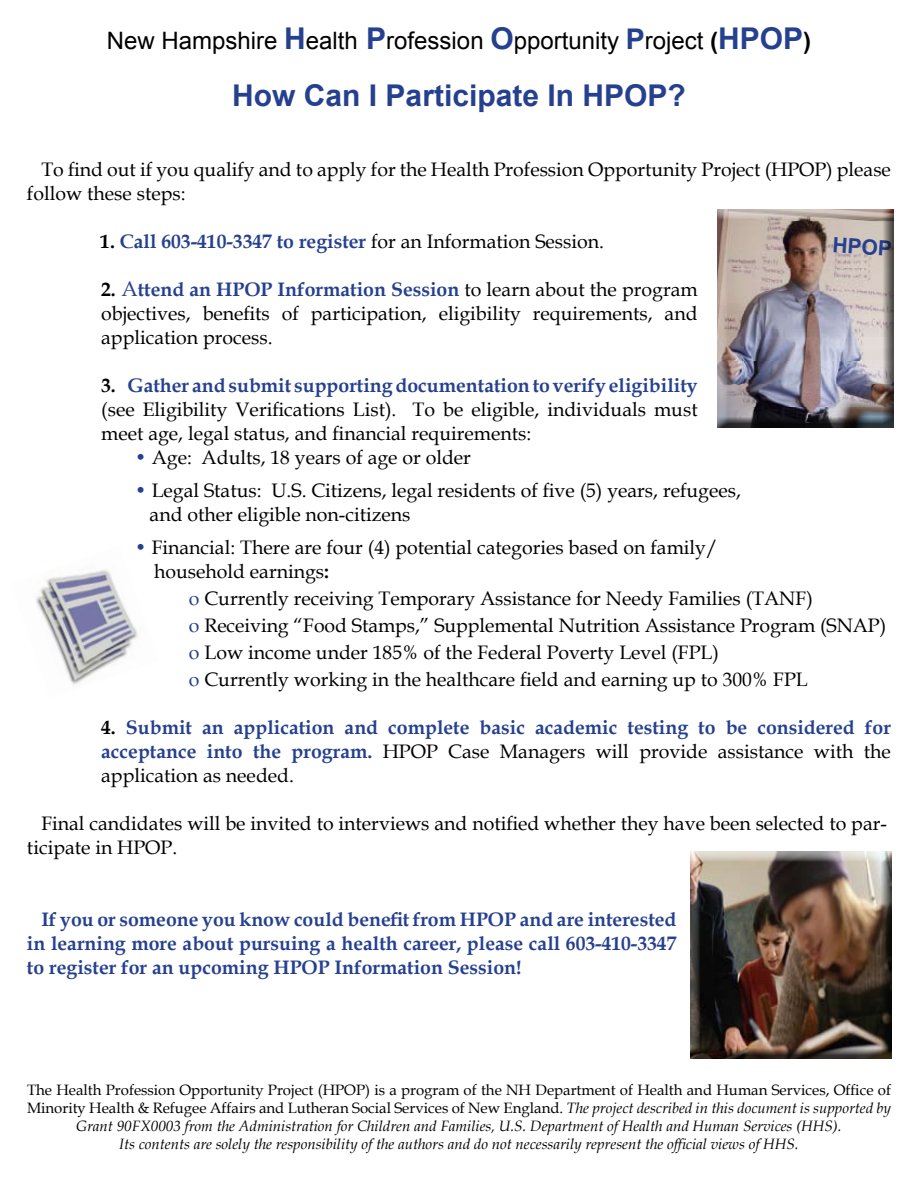
<style>
.page{position:relative;width:918px;height:1188px;background:#fff}
.page>*{position:absolute;margin:0;border:0;box-sizing:border-box;transform-origin:0 0}
.t1{font:700 30px "Arial";color:#25408f}
.t2{font:24px "Arial";color:#000}
.t3{font:700 21px "Arial";color:#25408f}
.t4{font:19.5px/24px "Book Antiqua";color:#000}
.t5{font:700 19.5px/24px "Book Antiqua";color:#25408f;text-align:justify}
.t6{font:italic 15px/18px "Book Antiqua";color:#000;text-align:center}
.s1{font-weight:700;font-size:30px;color:#25408f}
.s2{font-weight:700;font-size:28.5px;color:#25408f}
.s3{font-weight:700}
.s4{color:#000}
.s5{font-weight:400;color:#000}
.s6{font-size:21px;color:#25408f}
.s7{font-weight:700;color:#25408f}
.s8{color:#25408f}
.s9{font-style:normal}
</style>
<div class="page">
<img style="left:35px;top:569px;width:103px;height:116px">
<div style="left:718px;top:208px;width:186px;height:222px;background:#000;opacity:.75"></div>
<div style="left:688px;top:847px;width:206px;height:208px;background:#fff;opacity:.75"></div>
<div style="left:688px;top:852px;width:206px;height:206px;background:#000;opacity:.75"></div>
<p class="t2" style="left:107px;top:25px;width:706px">New Hampshire <span class="s1">H</span>ealth <span class="s1">P</span>rofession <span class="s1">O</span>pportunity <span class="s2">P</span>roject <span class="s3">(</span><span class="s1">HPOP</span><span class="s3">)</span></p>
<h1 class="t1" style="left:232px;top:76px;width:455px">How Can I Participate In HPOP?</h1>
<p class="t4" style="left:27px;top:157px;width:866px;text-indent:14px">To find out if you qualify and to apply for the Health Profession Opportunity Project (HPOP) please follow these steps:</p>
<p class="t5" style="left:100px;top:229px;width:505px"><span class="s4">1.</span> Call 603-410-3347 to register <span class="s5">for an Information Session.</span></p>
<p class="t4" style="left:101px;top:277px;width:598px;text-align:justify"><span class="s3">2.</span> <span class="s6">A</span><span class="s7">ttend an HPOP Information Session</span> to learn about the program objectives, benefits of participation, eligibility requirements, and application process.</p>
<p class="t4" style="left:101px;top:373px;width:598px;text-align:justify"><span class="s3">3.</span> <span class="s7">Gather and submit supporting documentation to verify eligibility </span>(see Eligibility Verifications List). To be eligible, individuals must meet age, legal status, and financial requirements:</p>
<p class="t4" style="left:135px;top:445px;width:338px"><span class="s8">•</span> Age: Adults, 18 years of age or older</p>
<p class="t4" style="left:150px;top:478px;width:593px;text-indent:-15px"><span class="s8">•</span> Legal Status: U.S. Citizens, legal residents of five (5) years, refugees, and other eligible non-citizens</p>
<p class="t4" style="left:154px;top:535px;width:565px;text-indent:-19px"><span class="s8">•</span> Financial: There are four (4) potential categories based on family/ household earnings<span class="s3">:</span></p>
<p class="t4" style="left:189px;top:584px;width:699px;line-height:27px"><span class="s8">o</span> Currently receiving Temporary Assistance for Needy Families (TANF)<br><span class="s8">o</span> Receiving “Food Stamps,” Supplemental Nutrition Assistance Program (SNAP) <span class="s8">o</span> Low income under 185% of the Federal Poverty Level (FPL)<br><span class="s8">o</span> Currently working in the healthcare field and earning up to 300% FPL</p>
<p class="t5" style="left:101px;top:715px;width:791px"><span class="s4">4.</span> Submit an application and complete basic academic testing to be considered for acceptance into the program. <span class="s5">HPOP Case Managers will provide assistance with the application as needed.</span></p>
<p class="t4" style="left:27px;top:811px;width:862px;text-indent:14px">Final candidates will be invited to interviews and notified whether they have been selected to par&shy;ticipate in HPOP.</p>
<p class="t3" style="left:834px;top:230px;width:61px;rotate:4deg">HPOP</p>
<p class="t5" style="left:27px;top:907px;width:651px;text-indent:14px">If you or someone you know could benefit from HPOP and are interested in learning more about pursuing a health career, please call 603-410-3347 to register for an upcoming HPOP Information Session!</p>
<p class="t6" style="left:27px;top:1081px;width:866px"><span class="s9">The Health Profession Opportunity Project (HPOP) is a program of the NH Department of Health and Human Services, Office of Minority Health &amp; Refugee Affairs and Lutheran Social Services of New England.</span> The project described in this document is supported by Grant 90FX0003 from the Administration for Children and Families, U.S. Department of Health and Human Services (HHS).<br>Its contents are solely the responsibility of the authors and do not necessarily represent the official views of HHS.</p>
</div>
